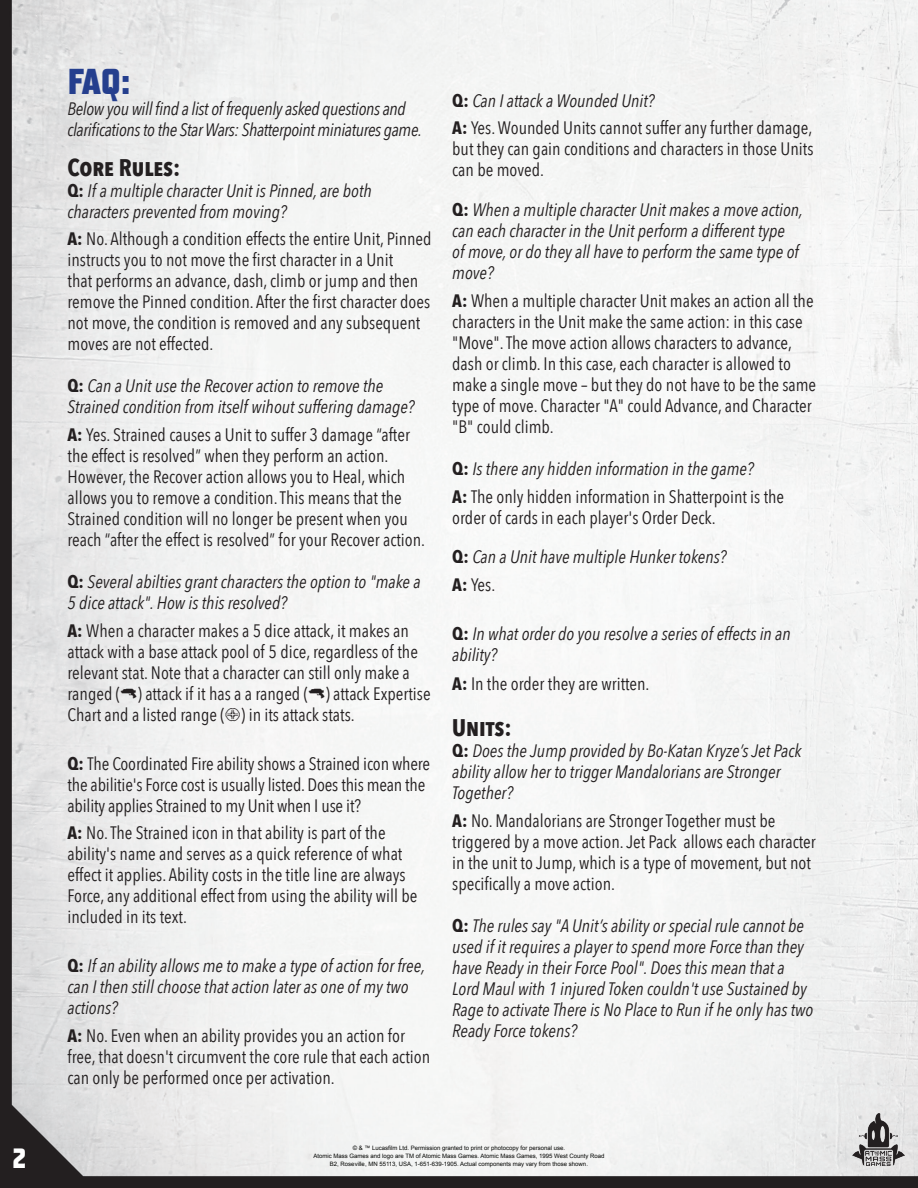
<style>
.page{position:relative;width:918px;height:1188px;background:#fff}
.page>*{position:absolute;margin:0;border:0;box-sizing:border-box;transform-origin:0 0}
.Main_Header{font:700 36px "Teuton Fett";color:#253f8e}
.t1{font:700 27.9px "Teuton Fett";color:#fff}
.Sub_Header_TOC{font:700 24px "Avenir Next Condensed";letter-spacing:-.005em;color:#231f20}
.Body_Copy{font:700 24px "Avenir Next Condensed";color:#231f20}
.Body_Copy-2{font:18px/21px "Avenir Next Condensed";color:#231f20}
.Italics_Body_Copy{font:italic 18px/21px "Avenir Next Condensed";color:#231f20}
.Body_Copy-3{font:italic 18px/21.6px "Avenir Next Condensed";letter-spacing:-.02em;color:#231f20}
.t2{font:6px/8.2px "Arial";color:#040503;text-align:center}
.s1{font-weight:700;font-style:normal}
.s2{font-weight:700}
.s3{font-family:"Shatterpoint Icons"}
</style>
<div class="page">
<img style="left:0;top:0;width:918px;height:1188px">
<img style="left:853px;top:1113px;width:51px;height:53px">
<p class="Main_Header" style="left:68px;top:63px;width:64px">FAQ:</p>
<p class="Body_Copy-3" style="left:68px;top:98px;width:356px">Below you will find a list of frequenly asked questions and clarifications to the Star Wars: Shatterpoint miniatures game.</p>
<p class="Sub_Header_TOC" style="left:68px;top:153px;width:114px">Core Rules:</p>
<p class="Italics_Body_Copy" style="left:68px;top:180px;width:306px"><span class="s1">Q:</span> If a multiple character Unit is Pinned, are both characters prevented from moving?</p>
<p class="Body_Copy-2" style="left:68px;top:228px;width:366px"><span class="s2">A:</span> No. Although a condition effects the entire Unit, Pinned instructs you to not move the first character in a Unit<br>that performs an advance, dash, climb or jump and then remove the Pinned condition. After the first character does not move, the condition is removed and any subsequent moves are not effected.</p>
<p class="Italics_Body_Copy" style="left:68px;top:376px;width:348px"><span class="s1">Q:</span> Can a Unit use the Recover action to remove the<br>Strained condition from itself wihout suffering damage?</p>
<p class="Body_Copy-2" style="left:68px;top:424px;width:359px"><span class="s2">A:</span> Yes. Strained causes a Unit to suffer 3 damage “after the effect is resolved” when they perform an action.<br>However, the Recover action allows you to Heal, which allows you to remove a condition. This means that the Strained condition will no longer be present when you reach “after the effect is resolved” for your Recover action.</p>
<p class="Italics_Body_Copy" style="left:68px;top:571px;width:355px"><span class="s1">Q:</span> Several abilties grant characters the option to "make a<br>5 dice attack". How is this resolved?</p>
<p class="Body_Copy-2" style="left:68px;top:619px;width:365px"><span class="s2">A:</span> When a character makes a 5 dice attack, it makes an attack with a base attack pool of 5 dice, regardless of the relevant stat. Note that a character can still only make a ranged (<span class="s3">n</span>) attack if it has a a ranged (<span class="s3">N</span>) attack Expertise Chart and a listed range (<span class="s3">G</span>) in its attack stats.</p>
<p class="Body_Copy-2" style="left:68px;top:752px;width:364px"><span class="s2">Q:</span> The Coordinated Fire ability shows a Strained icon where the abilitie's Force cost is usually listed. Does this mean the ability applies Strained to my Unit when I use it?</p>
<p class="Body_Copy-2" style="left:68px;top:822px;width:351px"><span class="s2">A:</span> No. The Strained icon in that ability is part of the ability's name and serves as a quick reference of what effect it applies. Ability costs in the title line are always Force, any additional effect from using the ability will be included in its text.</p>
<p class="Italics_Body_Copy" style="left:68px;top:955px;width:359px"><span class="s1">Q:</span> If an ability allows me to make a type of action for free, can I then still choose that action later as one of my two actions?</p>
<p class="Body_Copy-2" style="left:68px;top:1024px;width:364px"><span class="s2">A:</span> No. Even when an ability provides you an action for free, that doesn't circumvent the core rule that each action can only be performed once per activation.</p>
<p class="Italics_Body_Copy" style="left:452px;top:90px;width:204px"><span class="s1">Q:</span> Can I attack a Wounded Unit?</p>
<p class="Body_Copy-2" style="left:452px;top:117px;width:363px;text-align:justify"><span class="s2">A:</span> Yes. Wounded Units cannot suffer any further damage, but they can gain conditions and characters in those Units can be moved.</p>
<p class="Italics_Body_Copy" style="left:452px;top:199px;width:352px"><span class="s1">Q:</span> When a multiple character Unit makes a move action, can each character in the Unit perform a different type<br>of move, or do they all have to perform the same type of move?</p>
<p class="Body_Copy-2" style="left:452px;top:289px;width:365px"><span class="s2">A:</span> When a multiple character Unit makes an action all the characters in the Unit make the same action: in this case "Move". The move action allows characters to advance, dash or climb. In this case, each character is allowed to make a single move – but they do not have to be the same type of move. Character "A" could Advance, and Character "B" could climb.</p>
<p class="Italics_Body_Copy" style="left:452px;top:458px;width:303px"><span class="s1">Q:</span> Is there any hidden information in the game?</p>
<p class="Body_Copy-2" style="left:452px;top:485px;width:334px"><span class="s2">A:</span> The only hidden information in Shatterpoint is the order of cards in each player's Order Deck.</p>
<p class="Italics_Body_Copy" style="left:452px;top:546px;width:276px"><span class="s1">Q:</span> Can a Unit have multiple Hunker tokens?</p>
<p class="Body_Copy-2" style="left:452px;top:573px;width:45px"><span class="s2">A:</span> Yes.</p>
<p class="Italics_Body_Copy" style="left:452px;top:623px;width:340px;line-height:21.6px"><span class="s1">Q:</span> In what order do you resolve a series of effects in an ability?</p>
<p class="Body_Copy-2" style="left:452px;top:672px;width:199px"><span class="s2">A:</span> In the order they are written.</p>
<p class="Body_Copy" style="left:452px;top:713px;width:61px">Units:</p>
<p class="Italics_Body_Copy" style="left:452px;top:740px;width:351px"><span class="s1">Q:</span> Does the Jump provided by Bo-Katan Kryze’s Jet Pack ability allow her to trigger Mandalorians are Stronger<br>Together?</p>
<p class="Body_Copy-2" style="left:452px;top:809px;width:365px"><span class="s2">A:</span> No. Mandalorians are Stronger Together must be triggered by a move action. Jet Pack allows each character in the unit to Jump, which is a type of movement, but not specifically a move action.</p>
<p class="Italics_Body_Copy" style="left:452px;top:915px;width:363px"><span class="s1">Q:</span> The rules say "A Unit’s ability or special rule cannot be used if it requires a player to spend more Force than they have Ready in their Force Pool". Does this mean that a Lord Maul with 1 injured Token couldn't use Sustained by Rage to activate There is No Place to Run if he only has two Ready Force tokens?</p>
<h2 class="t1" style="left:12px;top:1144px;width:16px">2</h2>
<p class="t2" style="left:314px;top:1144px;width:292px">© &amp; ™ Lucasfilm Ltd. Permission granted to print or photocopy for personal use.<br>Atomic Mass Games and logo are TM of Atomic Mass Games. Atomic Mass Games, 1995 West County Road<br>B2, Roseville, MN 55113, USA, 1-651-639-1905. Actual components may vary from those shown.</p>
</div>
